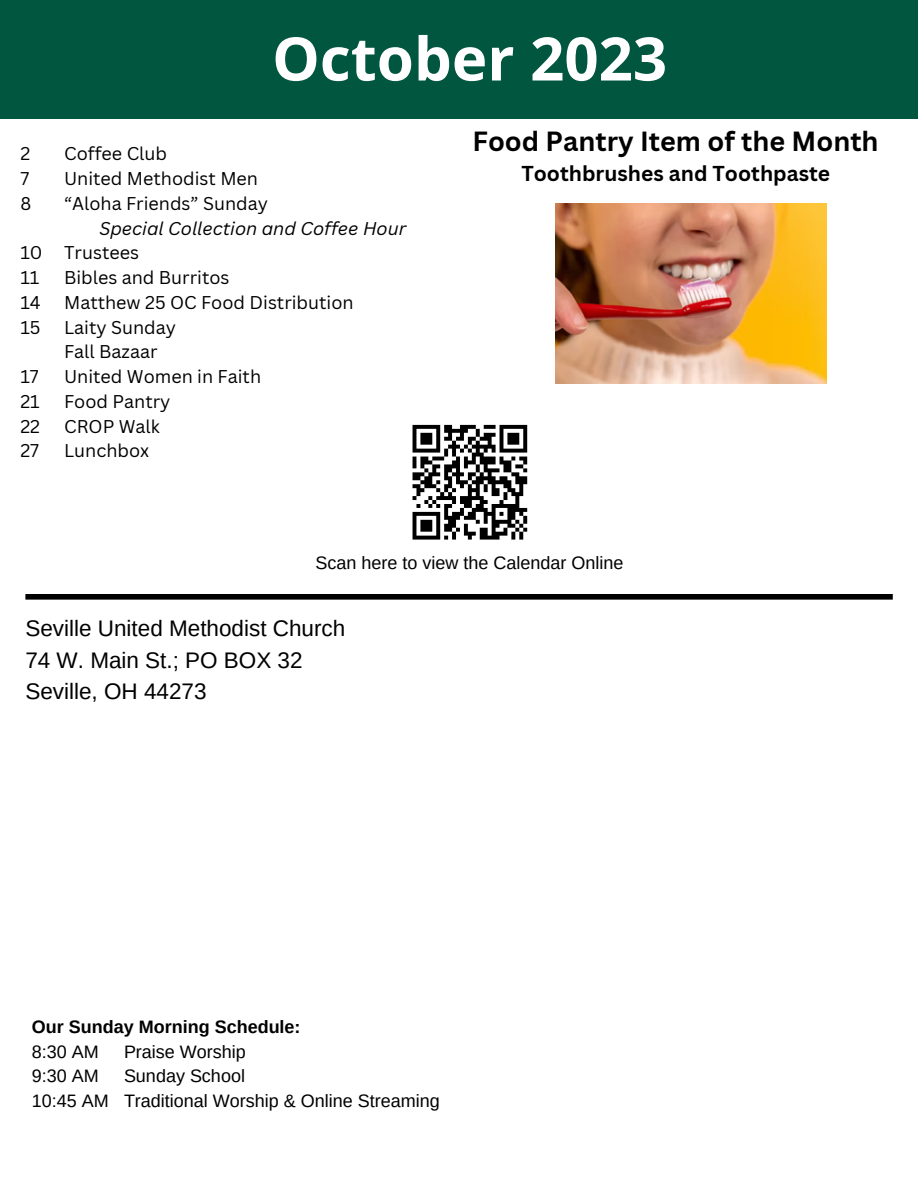
<style>
.page{position:relative;width:918px;height:1188px;background:#fff}
.page>*{position:absolute;margin:0;border:0;box-sizing:border-box;transform-origin:0 0}
.t1{font:700 60px "Open Sans";color:#fff}
.t2{font:700 27px "Canva Sans";color:#000}
.t3{font:22.5px "Arimo";color:#000}
.t4{font:700 21px "Canva Sans";color:#000}
.t5{font:18px "Canva Sans";color:#000}
.t6{font:18px "Arimo";color:#000}
.t7{font:italic 18px "Canva Sans";color:#000}
.t8{font:700 18px "Arimo";color:#000}
</style>
<div class="page">
<div style="left:0;top:0;width:918px;height:118px;background:#00563f"></div>
<div style="left:25px;top:594px;width:868px;height:6px;background:#000"></div>
<svg style="left:412px;top:424px;width:116px;height:116px"></svg>
<img style="left:555px;top:204px;width:271px;height:180px">
<p class="t5" style="left:20px;top:141px;width:11px">2</p>
<p class="t5" style="left:20px;top:166px;width:10px">7</p>
<p class="t5" style="left:20px;top:191px;width:12px">8</p>
<p class="t5" style="left:20px;top:240px;width:24px">10</p>
<p class="t5" style="left:20px;top:265px;width:21px">11</p>
<p class="t5" style="left:20px;top:290px;width:22px">14</p>
<p class="t5" style="left:20px;top:314px;width:22px">15</p>
<p class="t5" style="left:20px;top:364px;width:20px">17</p>
<p class="t5" style="left:20px;top:389px;width:21px">21</p>
<p class="t5" style="left:20px;top:413px;width:21px">22</p>
<p class="t5" style="left:20px;top:438px;width:20px">27</p>
<p class="t1" style="left:272px;top:16px;width:396px">October 2023</p>
<p class="t5" style="left:64px;top:141px;width:104px">Coffee Club</p>
<p class="t5" style="left:64px;top:166px;width:196px">United Methodist Men</p>
<p class="t5" style="left:64px;top:191px;width:205px">“Aloha Friends” Sunday</p>
<p class="t7" style="left:99px;top:215px;width:308px">Special Collection and Coffee Hour</p>
<p class="t5" style="left:64px;top:240px;width:76px">Trustees</p>
<p class="t5" style="left:64px;top:265px;width:167px">Bibles and Burritos</p>
<p class="t5" style="left:64px;top:290px;width:291px">Matthew 25 OC Food Distribution</p>
<p class="t5" style="left:64px;top:314px;width:113px">Laity Sunday</p>
<p class="t5" style="left:64px;top:339px;width:95px">Fall Bazaar</p>
<p class="t5" style="left:64px;top:364px;width:199px">United Women in Faith</p>
<p class="t5" style="left:64px;top:389px;width:108px">Food Pantry</p>
<p class="t5" style="left:64px;top:413px;width:97px">CROP Walk</p>
<p class="t5" style="left:64px;top:438px;width:87px">Lunchbox</p>
<p class="t2" style="left:472px;top:122px;width:408px">Food Pantry Item of the Month</p>
<p class="t4" style="left:521px;top:159px;width:310px">Toothbrushes and Toothpaste</p>
<p class="t6" style="left:316px;top:553px;width:309px">Scan here to view the Calendar Online</p>
<p class="t3" style="left:25px;top:616px;width:321px">Seville United Methodist Church</p>
<p class="t3" style="left:25px;top:648px;width:279px">74 W. Main St.; PO BOX 32</p>
<p class="t3" style="left:25px;top:679px;width:183px">Seville, OH 44273</p>
<p class="t8" style="left:32px;top:1017px;width:270px">Our Sunday Morning Schedule:</p>
<p class="t6" style="left:32px;top:1041px;width:68px">8:30 AM</p>
<p class="t6" style="left:124px;top:1041px;width:123px">Praise Worship</p>
<p class="t6" style="left:32px;top:1066px;width:68px">9:30 AM</p>
<p class="t6" style="left:124px;top:1066px;width:123px">Sunday School</p>
<p class="t6" style="left:32px;top:1091px;width:409px">10:45 AM Traditional Worship &amp; Online Streaming</p>
</div>
